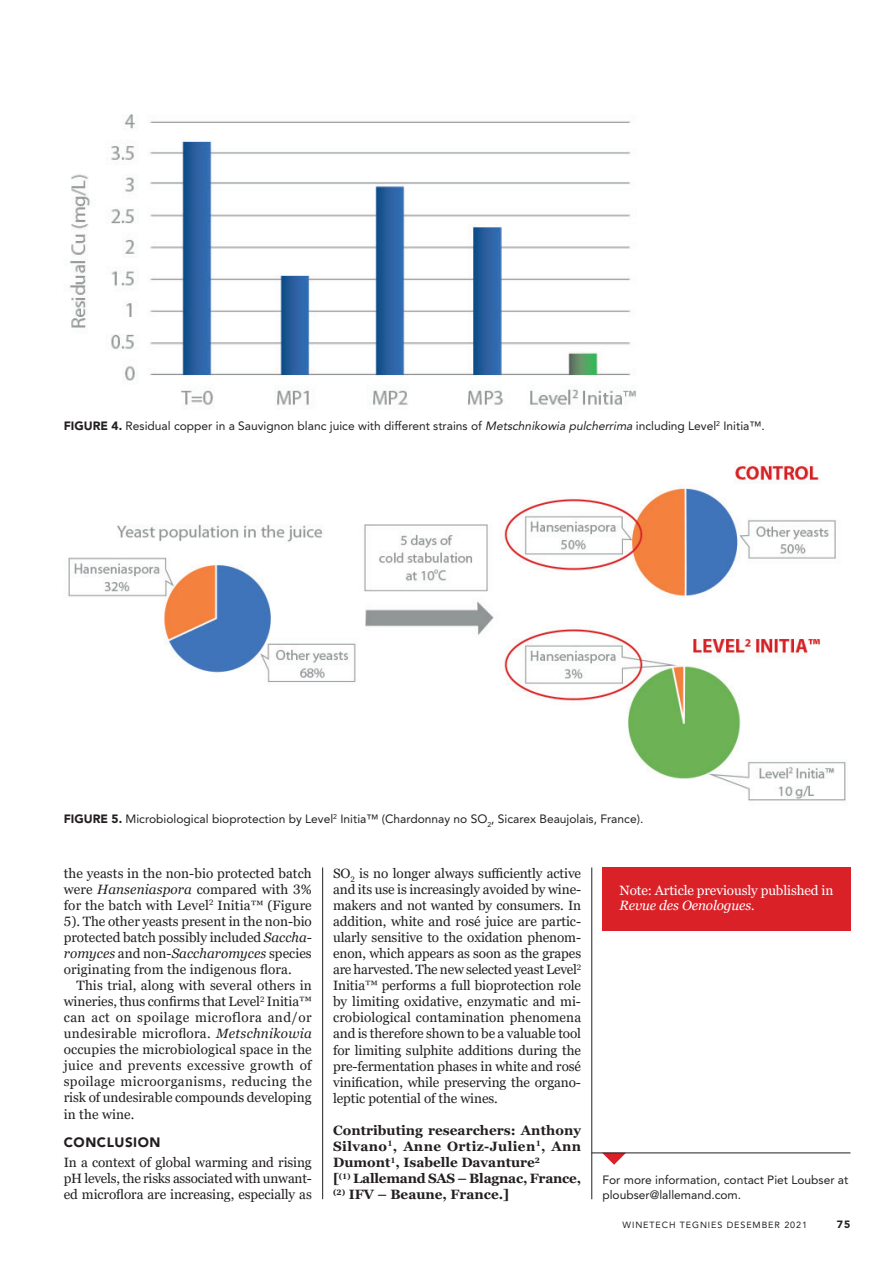
<style>
.page{position:relative;width:893px;height:1263px;background:#fff}
.page>*{position:absolute;margin:0;border:0;box-sizing:border-box;transform-origin:0 0}
.t1{font:13.5px/16px "Georgia Pro";letter-spacing:-.005em;color:#231f20;text-align:justify}
.t2{font:700 13.5px/16px "Georgia Pro";color:#231f20}
.t3{font:13.5px "Georgia Pro";letter-spacing:-.01em;color:#fff}
.t4{font:italic 13.5px "Georgia Pro";letter-spacing:-.01em;color:#fff}
.t5{font:900 13.5px "Avenir LT Std";letter-spacing:.04em;color:#231f20}
.t6{font:12px/15px "Avenir LT Std";color:#231f20}
.t7{font:900 10.5px "Avenir LT Std";color:#231f20}
.t8{font:9px "Avenir LT";letter-spacing:.1em;color:#231f20}
.s1{font-weight:900}
.s2{font-style:italic}
</style>
<div class="page">
<img style="left:69px;top:114px;width:567px;height:292px">
<img style="left:68px;top:464px;width:778px;height:337px">
<div style="left:602px;top:867px;width:248px;height:64px;background:#da2128"></div>
<hr style="left:322px;top:867px;width:1px;height:332px;background:#231f20">
<hr style="left:591px;top:867px;width:1px;height:332px;background:#231f20">
<svg style="left:603px;top:1154px;width:22px;height:11px"></svg>
<hr style="left:592px;top:1153px;width:258px;height:1px;background:#231f20">
<p class="t6" style="left:64px;top:418px;width:702px"><span class="s1">FIGURE 4.</span> Residual copper in a Sauvignon blanc juice with different strains of <span class="s2">Metschnikowia pulcherrima</span> including Level<sup>2</sup> Initia™.</p>
<p class="t6" style="left:64px;top:811px;width:581px"><span class="s1">FIGURE 5.</span> Microbiological bioprotection by Level<sup>2</sup> Initia™ (Chardonnay no SO<sub>2</sub>, Sicarex Beaujolais, France).</p>
<p class="t1" style="left:64px;top:865px;width:250px">the yeasts in the non-bio protected batch were <span class="s2">Hanseniaspora</span> compared with 3% for the batch with Level<sup>2</sup> Initia™ (Figure 5). The other yeasts present in the non-bio protected batch possibly included <span class="s2">Saccha&shy;romyces</span> and non-<span class="s2">Saccharomyces</span> species originating from the indigenous flora.</p>
<p class="t1" style="left:64px;top:978px;width:250px;text-indent:13px">This trial, along with several others in wineries, thus confirms that Level<sup>2</sup> Initia™ can act on spoilage microflora and/or undesirable microflora. <span class="s2">Metschnikowia </span>occupies the microbiological space in the juice and prevents excessive growth of spoilage microorganisms, reducing the risk of undesirable compounds developing in the wine.</p>
<p class="t5" style="left:64px;top:1134px;width:98px">CONCLUSION</p>
<p class="t1" style="left:64px;top:1155px;width:250px">In a context of global warming and rising pH levels, the risks associated with unwant&shy;ed microflora are increasing, especially as</p>
<p class="t1" style="left:333px;top:865px;width:250px">SO<sub>2</sub> is no longer always sufficiently active and its use is increasingly avoided by wine&shy;makers and not wanted by consumers. In addition, white and rosé juice are partic&shy;ularly sensitive to the oxidation phenom&shy;enon, which appears as soon as the grapes are harvested. The new selected yeast Level<sup>2<br></sup>Initia™ performs a full bioprotection role by limiting oxidative, enzymatic and mi&shy;crobiological contamination phenomena and is therefore shown to be a valuable tool for limiting sulphite additions during the pre-fermentation phases in white and rosé vinification, while preserving the organo&shy;leptic potential of the wines.</p>
<p class="t2" style="left:333px;top:1123px;width:250px">Contributing researchers: Anthony Silvano<sup>1</sup>, Anne Ortiz-Julien<sup>1</sup>, Ann Dumont<sup>1</sup>, Isabelle Davanture<sup>2<br></sup>[<sup>(1)</sup> Lallemand SAS – Blagnac, France, <sup>(2)</sup> IFV – Beaune, France.]</p>
<p class="t3" style="left:619px;top:882px;width:215px">Note: Article previously published in</p>
<p class="t4" style="left:619px;top:898px;width:137px">Revue des Oenologues.</p>
<p class="t6" style="left:602px;top:1172px;width:247px">For more information, contact Piet Loubser at ploubser@lallemand.com.</p>
<p class="t8" style="left:622px;top:1220px;width:186px">WINETECH TEGNIES DESEMBER 2021</p>
<p class="t7" style="left:837px;top:1218px;width:15px">75</p>
</div>
